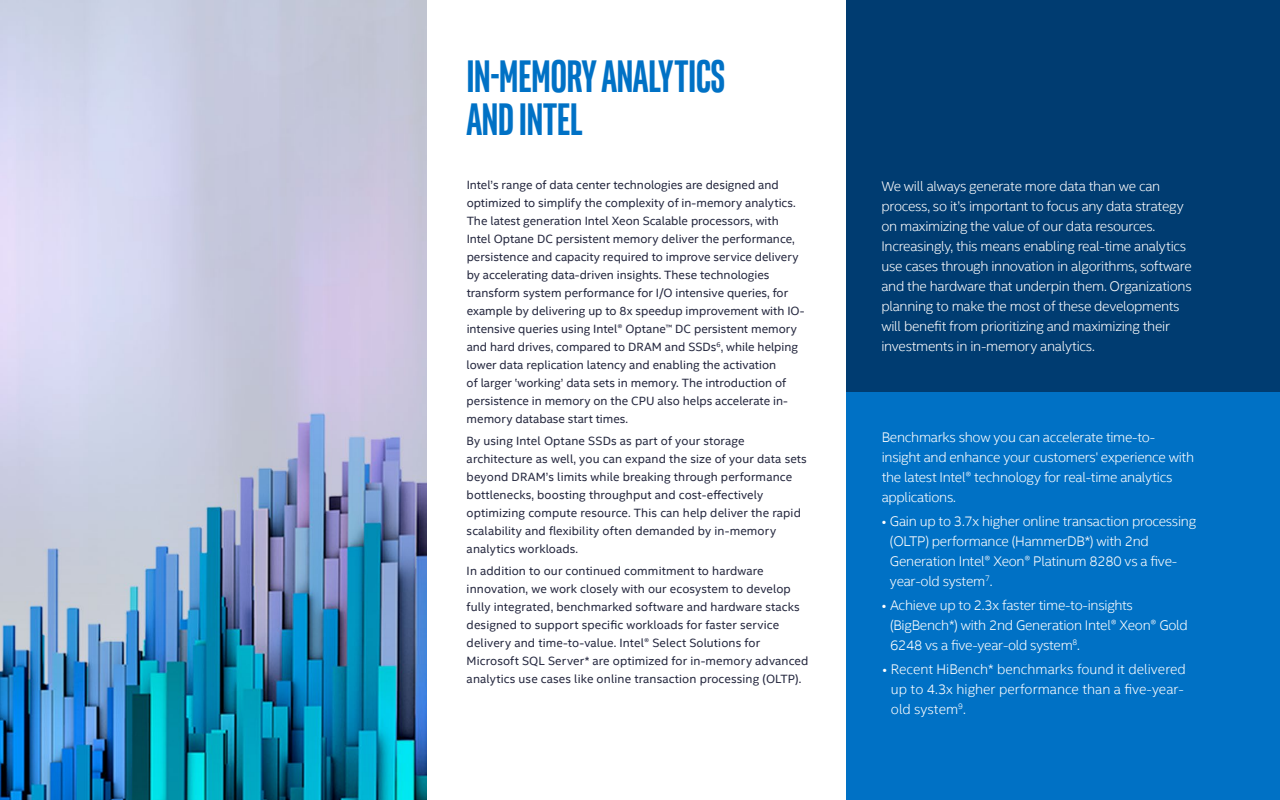
<style>
.page{position:relative;width:1280px;height:800px;background:#fff}
.page>*{position:absolute;margin:0;border:0;box-sizing:border-box;transform-origin:0 0}
.t1{font:700 46px/43px "Intel Clear Pro";color:#0071c5}
.t2{font:300 14px/20px "Intel Clear";letter-spacing:-.02em;color:#fff}
.t3{font:300 14px/20px "Intel Clear";color:#fff}
.t4{font:12px/18px "Intel Clear";color:#262940}
</style>
<div class="page">
<div style="left:846px;top:392px;width:434px;height:408px;background:#0071c5"></div>
<div style="left:846px;top:0;width:434px;height:392px;background:#003c71"></div>
<img style="left:0;top:0;width:427px;height:800px">
<h1 class="t1" style="left:467px;top:53px;width:260px">IN-MEMORY ANALYTICS<br>AND INTEL</h1>
<p class="t4" style="left:467px;top:176px;width:339px">Intel’s range of data center technologies are designed and optimized to simplify the complexity of in-memory analytics.<br>The latest generation Intel Xeon Scalable processors, with Intel Optane DC persistent memory deliver the performance, persistence and capacity required to improve service delivery by accelerating data-driven insights. These technologies transform system performance for I/O intensive queries, for example by delivering up to 8x speedup improvement with IO&shy;intensive queries using Intel® Optane™ DC persistent memory and hard drives, compared to DRAM and SSDs<sup>6</sup>, while helping lower data replication latency and enabling the activation<br>of larger ʽworking’ data sets in memory. The introduction of persistence in memory on the CPU also helps accelerate in&shy;memory database start times.</p>
<p class="t4" style="left:467px;top:432px;width:342px">By using Intel Optane SSDs as part of your storage architecture as well, you can expand the size of your data sets beyond DRAM’s limits while breaking through performance bottlenecks, boosting throughput and cost-effectively optimizing compute resource. This can help deliver the rapid scalability and flexibility often demanded by in-memory analytics workloads.</p>
<p class="t4" style="left:467px;top:562px;width:343px">In addition to our continued commitment to hardware innovation, we work closely with our ecosystem to develop fully integrated, benchmarked software and hardware stacks designed to support specific workloads for faster service delivery and time-to-value. Intel® Select Solutions for Microsoft SQL Server* are optimized for in-memory advanced analytics use cases like online transaction processing (OLTP).</p>
<p class="t2" style="left:881px;top:176px;width:312px">We will always generate more data than we can process, so it’s important to focus any data strategy on maximizing the value of our data resources.<br>Increasingly, this means enabling real-time analytics use cases through innovation in algorithms, software and the hardware that underpin them. Organizations planning to make the most of these developments will benefit from prioritizing and maximizing their investments in in-memory analytics.</p>
<p class="t2" style="left:882px;top:427px;width:314px">Benchmarks show you can accelerate time-to&shy;insight and enhance your customers' experience with the latest Intel® technology for real-time analytics applications.</p>
<p class="t2" style="left:890px;top:511px;width:308px;text-indent:-8px">• Gain up to 3.7x higher online transaction processing (OLTP) performance (HammerDB*) with 2nd Generation Intel® Xeon® Platinum 8280 vs a five&shy;year-old system<sup>7</sup>.</p>
<p class="t2" style="left:890px;top:595px;width:299px;text-indent:-8px">• Achieve up to 2.3x faster time-to-insights (BigBench*) with 2nd Generation Intel® Xeon® Gold<br>6248 vs a five-year-old system<sup>8</sup>.</p>
<p class="t3" style="left:891px;top:659px;width:296px;text-indent:-8px">• Recent HiBench* benchmarks found it delivered up to 4.3x higher performance than a five-year&shy;old system<sup>9</sup>.</p>
</div>
